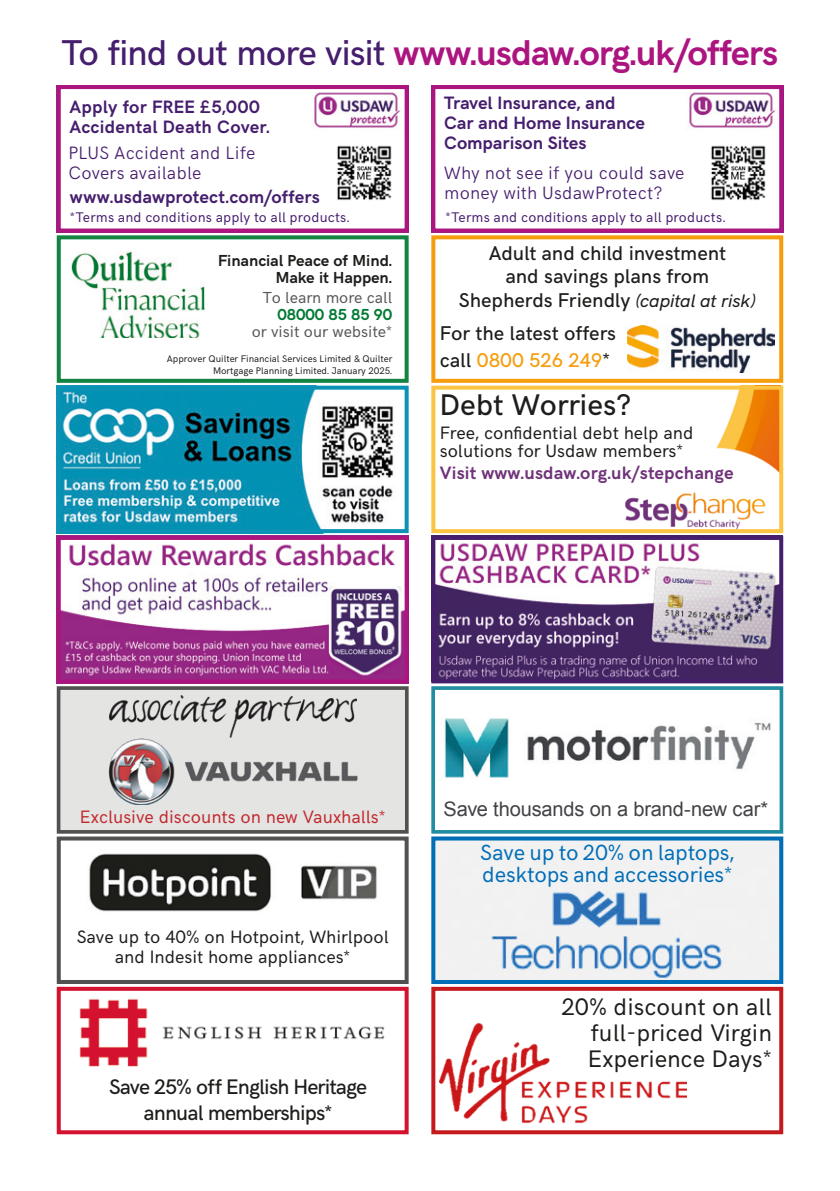
<style>
.page{position:relative;width:840px;height:1191px;background:#fff}
.page>*{position:absolute;margin:0;border:0;box-sizing:border-box;transform-origin:0 0}
.Back_Cover_H1_10pt_MED_WHT{font:700 36px "HK Grotesk";letter-spacing:-.03em;color:#ac1480}
.t1{font:500 30px "HK Grotesk";color:#1d1d1b}
.t2{font:24px/26px "HK Grotesk";color:#1d1d1b;text-align:justify}
.t3{font:22px/22px "HK Grotesk";letter-spacing:-.005em;color:#006eb7}
.t4{font:500 21.2px/25.4px "HK Grotesk";letter-spacing:-.04em;color:#1d1d1b;text-align:center}
.t5{font:500 20px/23.6px "HK Grotesk";color:#1d1d1b;text-align:center}
.t6{font:20px "Arial";letter-spacing:-.005em;color:#424346}
.t7{font:700 18px/20px "HK Grotesk";letter-spacing:.005em;color:#461e6e}
.t8{font:18px/18.2px "HK Grotesk";color:#1d1d1b}
.t9{font:300 18px/20px "HK Grotesk";letter-spacing:.01em;color:#461e6e}
.t10{font:18px "HK Grotesk";color:#c1292e}
.t11{font:700 18px "HK Grotesk";letter-spacing:.01em;color:#70337a}
.t12{font:16px/17.2px "HK Grotesk";color:#575756;text-align:right}
.t13{font:700 16px/17.2px "HK Grotesk";color:#1d1d1b;text-align:right}
.t14{font:14px "HK Grotesk";letter-spacing:.01em;color:#461e6e}
.t15{font:9.6px/11.6px "HK Grotesk";color:#1d1d1b;text-align:right}
.s1{font-weight:500;color:#461e6e}
.s2{font-weight:700;color:#007a35}
.s3{font-style:italic;font-size:18px}
.s4{color:#f59d0b}
</style>
<div class="page">
<div style="left:431px;top:686px;width:351px;height:147px;background:#fff;border:4px solid #208da1"></div>
<div style="left:57px;top:235px;width:351px;height:148px;border:4px solid #138342"></div>
<img style="left:62px;top:391px;width:332px;height:137px">
<div style="left:57px;top:386px;width:351px;height:147px;border:4px solid #0b93b5"></div>
<div style="left:431px;top:235px;width:351px;height:148px;background:#fff;border:4px solid #f59d0b"></div>
<img style="left:627px;top:325px;width:147px;height:47px">
<img style="left:625px;top:391px;width:152px;height:137px">
<div style="left:431px;top:386px;width:351px;height:147px;border:4px solid #fcc443"></div>
<div style="left:57px;top:686px;width:351px;height:147px;background:#e4e4e3;border:4px solid #505250"></div>
<img style="left:108px;top:737px;width:250px;height:67px">
<img style="left:109px;top:695px;width:247px;height:42px">
<div style="left:57px;top:836px;width:351px;height:148px;border:4px solid #505250"></div>
<img style="left:436px;top:841px;width:341px;height:138px">
<div style="left:431px;top:836px;width:351px;height:148px;border:4px solid #006eb7"></div>
<img style="left:439px;top:1022px;width:247px;height:102px">
<div style="left:431px;top:986px;width:351px;height:148px;border:4px solid #c51a1d"></div>
<img style="left:62px;top:543px;width:341px;height:135px">
<div style="left:57px;top:536px;width:351px;height:147px;border:4px solid #ac1480"></div>
<img style="left:436px;top:543px;width:341px;height:135px">
<div style="left:431px;top:536px;width:351px;height:147px;border:4px solid #461e6e"></div>
<img style="left:314px;top:92px;width:87px;height:36px">
<div style="left:57px;top:85px;width:351px;height:147px;border:4px solid #ac1480"></div>
<img style="left:689px;top:92px;width:87px;height:36px">
<div style="left:431px;top:85px;width:351px;height:147px;border:4px solid #ac1480"></div>
<img style="left:444px;top:718px;width:327px;height:60px">
<img style="left:89px;top:853px;width:288px;height:59px">
<img style="left:72px;top:252px;width:132px;height:85px">
<div style="left:57px;top:986px;width:351px;height:148px;background:#fff;border:4px solid #d51130"></div>
<img style="left:711px;top:145px;width:55px;height:55px">
<img style="left:337px;top:145px;width:55px;height:55px">
<img style="left:80px;top:998px;width:305px;height:68px">
<p class="Back_Cover_H1_10pt_MED_WHT" style="left:62px;top:26px;width:717px"><span class="s1">To find out more visit</span> www.usdaw.org.uk/offers</p>
<p class="t7" style="left:69px;top:96px;width:201px">Apply for FREE £5,000<br>Accidental Death Cover.</p>
<p class="t9" style="left:68px;top:141px;width:188px">PLUS Accident and Life<br>Covers available</p>
<p class="t7" style="left:70px;top:185px;width:251px">www.usdawprotect.com/offers</p>
<p class="t7" style="left:444px;top:91px;width:202px">Travel Insurance, and<br>Car and Home Insurance<br>Comparison Sites</p>
<p class="t9" style="left:444px;top:161px;width:242px">Why not see if you could save money with UsdawProtect?</p>
<p class="t14" style="left:70px;top:207px;width:281px">*Terms and conditions apply to all products.</p>
<p class="t14" style="left:445px;top:207px;width:281px">*Terms and conditions apply to all products.</p>
<p class="t13" style="left:218px;top:250px;width:175px">Financial Peace of Mind.<br>Make it Happen.</p>
<p class="t12" style="left:251px;top:287px;width:142px">To learn more call<br><span class="s2">08000 85 85 90<br></span>or visit our website*</p>
<p class="t15" style="left:167px;top:352px;width:227px">Approver Quilter Financial Services Limited &amp; Quilter<br>Mortgage Planning Limited. January 2025.</p>
<p class="t5" style="left:458px;top:239px;width:298px">Adult and child investment<br>and savings plans from<br>Shepherds Friendly <span class="s3">(capital at risk)</span></p>
<p class="t5" style="left:439px;top:317px;width:177px;line-height:27.2px;text-align:left">For the latest offers call <span class="s4">0800 526 249</span>*</p>
<p class="t1" style="left:439px;top:382px;width:193px">Debt Worries?</p>
<p class="t8" style="left:439px;top:422px;width:255px">Free, confidential debt help and solutions for Usdaw members*</p>
<p class="t11" style="left:439px;top:459px;width:295px">Visit www.usdaw.org.uk/stepchange</p>
<p class="t10" style="left:80px;top:803px;width:307px">Exclusive discounts on new Vauxhalls*</p>
<p class="t8" style="left:77px;top:925px;width:313px;line-height:20px;text-align:center">Save up to 40% on Hotpoint, Whirlpool and Indesit home appliances*</p>
<p class="t4" style="left:109px;top:1072px;width:259px">Save 25% off English Heritage annual memberships*</p>
<p class="t6" style="left:443px;top:795px;width:326px">Save thousands on a brand-new car*</p>
<p class="t3" style="left:480px;top:840px;width:255px">Save up to 20% on laptops, desktops and accessories*</p>
<p class="t2" style="left:587px;top:991px;width:185px;text-indent:-26px">20% discount on all full-priced Virgin Experience Days*</p>
</div>
